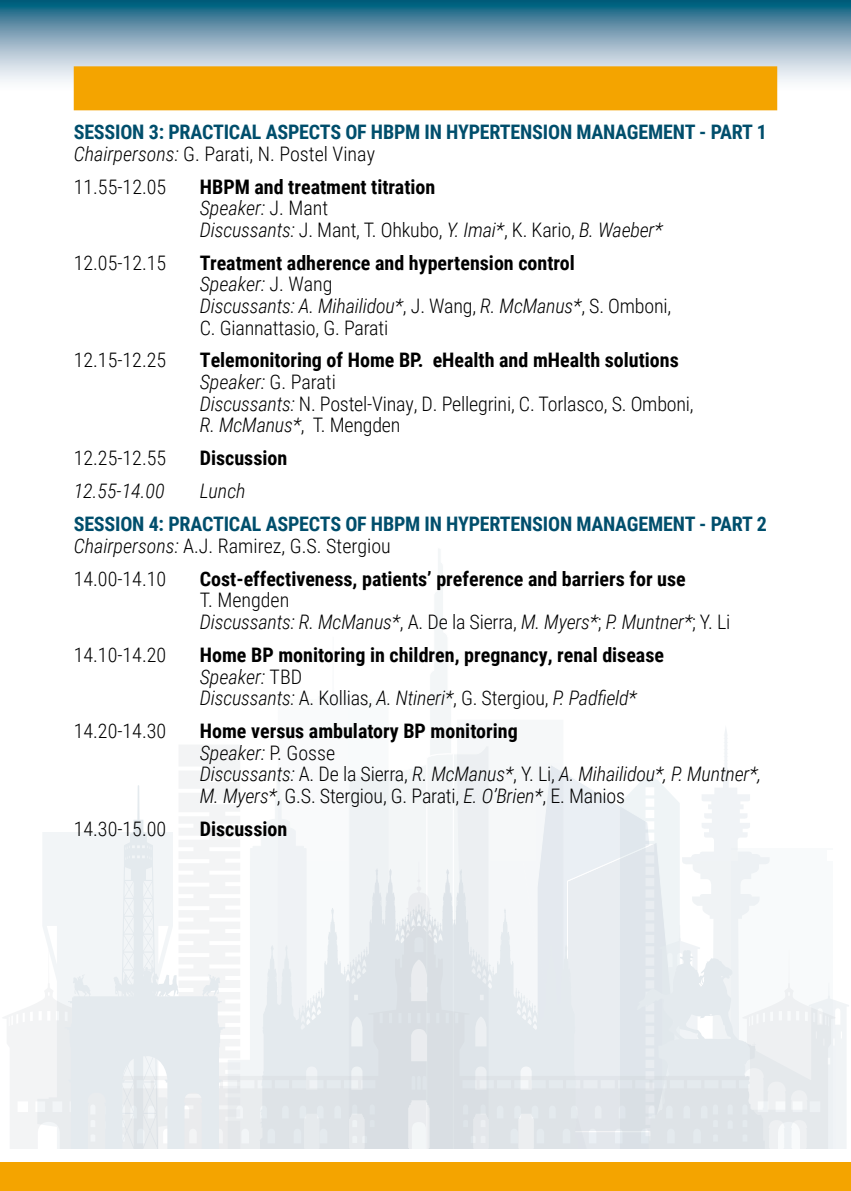
<style>
.page{position:relative;width:851px;height:1191px;background:#fff}
.page>*{position:absolute;margin:0;border:0;box-sizing:border-box;transform-origin:0 0}
.t1{font:300 20px/21.6px "Roboto Condensed";letter-spacing:-.01em;color:#000}
.t2{font:italic 300 20px/21.6px "Roboto Condensed";letter-spacing:-.01em;color:#000}
.t3{font:700 20px/21.6px "Roboto Condensed";letter-spacing:-.01em;color:#004e6c}
.t4{font:700 20px/21.6px "Roboto Condensed";color:#000}
.s1{font-weight:300;font-style:italic;color:#000}
.s2{font-weight:300;color:#000}
.s3{font-weight:700;font-style:normal}
.s4{font-style:normal}
.s5{font-weight:700}
.s6{font-style:italic}
.s7{font-weight:300;font-style:italic}
.s8{font-weight:300}
</style>
<div class="page">
<div style="left:0;top:1162px;width:850px;height:29px;background:#f4a400"></div>
<div style="left:738px;top:850px;width:88px;height:10px;background:#f8fafb"></div>
<hr style="left:731px;top:848px;width:101px;height:2px;background:#e0eaee">
<svg style="left:835px;top:1001px;width:14px;height:147px;fill:#f1f4f6"></svg>
<svg style="left:540px;top:728px;width:229px;height:133px"></svg>
<svg style="left:3px;top:861px;width:832px;height:287px;fill:#e9edf1"></svg>
<svg style="left:65px;top:549px;width:427px;height:599px"></svg>
<svg style="left:0;top:0;width:850px;height:94px;background:#7ca4b8"></svg>
<div style="left:74px;top:66px;width:703px;height:44px;background:#f4a400"></div>
<p class="t3" style="left:74px;top:120px;width:694px">SESSION 3: PRACTICAL ASPECTS OF HBPM IN HYPERTENSION MANAGEMENT - PART 1<br><span class="s1">Chairpersons:</span> <span class="s2">G. Parati, N. Postel Vinay</span></p>
<p class="t1" style="left:74px;top:175px;width:94px">11.55-12.05</p>
<p class="t2" style="left:200px;top:175px;width:464px"><span class="s3">HBPM and treatment titration<br></span>Speaker: <span class="s4">J. Mant<br></span>Discussants: <span class="s4">J. Mant, T. Ohkubo,</span> Y. Imai*<span class="s4">, K. Kario,</span> B. Waeber*</p>
<p class="t1" style="left:74px;top:251px;width:94px">12.05-12.15</p>
<p class="t1" style="left:200px;top:251px;width:473px"><span class="s5">Treatment adherence and hypertension control<br></span><span class="s6">Speaker:</span> J. Wang<br><span class="s6">Discussants: A. Mihailidou*</span>, J. Wang, <span class="s6">R. McManus*</span>, S. Omboni, C. Giannattasio, G. Parati</p>
<p class="t1" style="left:74px;top:349px;width:94px">12.15-12.25</p>
<p class="t1" style="left:200px;top:349px;width:495px"><span class="s5">Telemonitoring of Home BP. eHealth and mHealth solutions </span><span class="s6">Speaker:</span> G. Parati<br><span class="s6">Discussants:</span> N. Postel-Vinay, D. Pellegrini, C. Torlasco, S. Omboni, <span class="s6">R. McManus*</span>, T. Mengden</p>
<p class="t1" style="left:74px;top:446px;width:94px">12.25-12.55</p>
<p class="t4" style="left:200px;top:446px;width:89px">Discussion</p>
<p class="t2" style="left:74px;top:479px;width:92px">12.55-14.00</p>
<p class="t2" style="left:200px;top:479px;width:47px">Lunch</p>
<p class="t3" style="left:74px;top:512px;width:694px">SESSION 4: PRACTICAL ASPECTS OF HBPM IN HYPERTENSION MANAGEMENT - PART 2<br><span class="s1">Chairpersons:</span> <span class="s2">A.J. Ramirez, G.S. Stergiou</span></p>
<p class="t1" style="left:74px;top:567px;width:94px">14.00-14.10</p>
<p class="t4" style="left:200px;top:567px;width:487px">Cost-effectiveness, patients’ preference and barriers for use</p>
<p class="t2" style="left:200px;top:588px;width:532px"><span class="s4">T. Mengden<br></span>Discussants: R. McManus*<span class="s4">, A. De la Sierra,</span> M. Myers*<span class="s4">;</span> P. Muntner*<span class="s4">; Y. Li</span></p>
<p class="t1" style="left:74px;top:643px;width:94px">14.10-14.20</p>
<p class="t4" style="left:200px;top:643px;width:465px">Home BP monitoring in children, pregnancy, renal disease<br><span class="s7">Speaker:</span> <span class="s8">TBD<br></span><span class="s7">Discussants:</span> <span class="s8">A. Kollias,</span> <span class="s7">A. Ntineri*</span><span class="s8">, G. Stergiou,</span> <span class="s7">P. Padfield*</span></p>
<p class="t1" style="left:74px;top:719px;width:94px">14.20-14.30</p>
<p class="t2" style="left:200px;top:719px;width:563px"><span class="s3">Home versus ambulatory BP monitoring<br></span>Speaker: <span class="s4">P. Gosse<br></span>Discussants: <span class="s4">A. De la Sierra,</span> R. McManus*<span class="s4">, Y. Li,</span> A. Mihailidou*, P. Muntner*, M. Myers*<span class="s4">, G.S. Stergiou, G. Parati,</span> E. O’Brien*<span class="s4">, E. Manios</span></p>
<p class="t1" style="left:74px;top:817px;width:94px">14.30-15.00</p>
<p class="t4" style="left:200px;top:817px;width:89px">Discussion</p>
</div>
